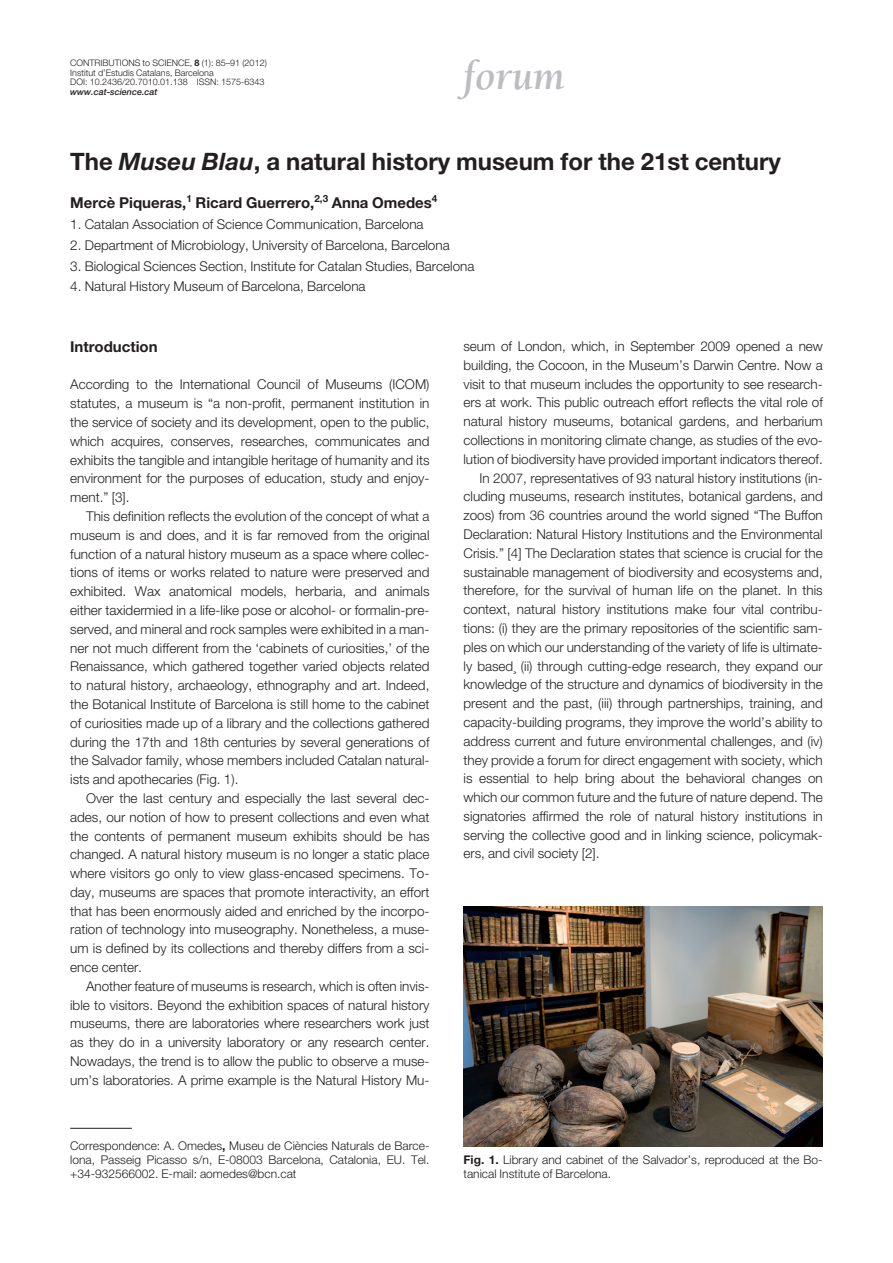
<style>
.page{position:relative;width:893px;height:1263px;background:#fff}
.page>*{position:absolute;margin:0;border:0;box-sizing:border-box;transform-origin:0 0}
.t1{font:italic 700 42px "Berkeley Std";letter-spacing:-.01em;color:#bcbdc0}
.t2{font:700 24px "Helvetica Neue LT Pro";color:#231f20}
.t3{font:700 15px "Helvetica Neue LT Pro";color:#231f20}
.t4{font:300 13.5px/18.8px "Helvetica Neue LT Pro";color:#231f20;text-align:justify}
.t5{font:300 12px/14px "Helvetica Neue LT Pro";color:#231f20;text-align:justify}
.t6{font:300 9px/9.6px "Helvetica Neue LT Pro";color:#231f20}
.t7{font:italic 500 9px "Helvetica Neue LT Pro";color:#231f20}
.s1{font-weight:700}
.s2{font-style:italic}
</style>
<div class="page">
<hr style="left:70px;top:1128px;width:62px;height:1px;background:#231f20">
<img style="left:464px;top:907px;width:359px;height:239px">
<p class="t6" style="left:70px;top:58px;width:198px">CONTRIBUTIONS to SCIENCE, <span class="s1">8</span> (1): 85–91 (2012)<br>Institut d’Estudis Catalans, Barcelona<br>DOI: 10.2436/20.7010.01.138 ISSN: 1575-6343</p>
<p class="t7" style="left:70px;top:86px;width:89px">www.cat-science.cat</p>
<h1 class="t1" style="left:463px;top:54px;width:103px">forum</h1>
<h2 class="t2" style="left:70px;top:147px;width:712px">The <span class="s2">Museu Blau</span>, a natural history museum for the 21st century</h2>
<p class="t3" style="left:70px;top:194px;width:369px">Mercè Piqueras,<sup>1</sup> Ricard Guerrero,<sup>2,3</sup> Anna Omedes<sup>4</sup></p>
<p class="t4" style="left:70px;top:215px;width:355px">1. Catalan Association of Science Communication, Barcelona</p>
<p class="t4" style="left:70px;top:235px;width:381px">2. Department of Microbiology, University of Barcelona, Barcelona</p>
<p class="t4" style="left:70px;top:256px;width:406px">3. Biological Sciences Section, Institute for Catalan Studies, Barcelona</p>
<p class="t4" style="left:70px;top:277px;width:297px">4. Natural History Museum of Barcelona, Barcelona</p>
<p class="t3" style="left:70px;top:337px;width:89px">Introduction</p>
<p class="t4" style="left:70px;top:375px;width:361px">According to the International Council of Museums (ICOM) statutes, a museum is “a non-profit, permanent institution in the service of society and its development, open to the public, which acquires, conserves, researches, communicates and exhibits the tangible and intangible heritage of humanity and its environment for the purposes of education, study and enjoy&shy;ment.” [3].</p>
<p class="t4" style="left:70px;top:507px;width:361px;text-indent:16px">This definition reflects the evolution of the concept of what a museum is and does, and it is far removed from the original function of a natural history museum as a space where collec&shy;tions of items or works related to nature were preserved and exhibited. Wax anatomical models, herbaria, and animals either taxidermied in a life-like pose or alcohol- or formalin-pre&shy;served, and mineral and rock samples were exhibited in a man&shy;ner not much different from the ‘cabinets of curiosities,’ of the Renaissance, which gathered together varied objects related to natural history, archaeology, ethnography and art. Indeed, the Botanical Institute of Barcelona is still home to the cabinet of curiosities made up of a library and the collections gathered during the 17th and 18th centuries by several generations of the Salvador family, whose members included Catalan natural&shy;ists and apothecaries (Fig. 1).</p>
<p class="t4" style="left:70px;top:788px;width:361px;text-indent:16px">Over the last century and especially the last several dec&shy;ades, our notion of how to present collections and even what the contents of permanent museum exhibits should be has changed. A natural history museum is no longer a static place where visitors go only to view glass-encased specimens. To&shy;day, museums are spaces that promote interactivity, an effort that has been enormously aided and enriched by the incorpo&shy;ration of technology into museography. Nonetheless, a muse&shy;um is defined by its collections and thereby differs from a sci&shy;ence center.</p>
<p class="t4" style="left:70px;top:976px;width:361px;text-indent:16px">Another feature of museums is research, which is often invis&shy;ible to visitors. Beyond the exhibition spaces of natural history museums, there are laboratories where researchers work just as they do in a university laboratory or any research center.<br>Nowadays, the trend is to allow the public to observe a muse&shy;um’s laboratories. A prime example is the Natural History Mu-</p>
<p class="t5" style="left:70px;top:1138px;width:361px">Correspondence: A. Omedes<span class="s1">,</span> Museu de Ciències Naturals de Barce&shy;lona, Passeig Picasso s/n, E-08003 Barcelona, Catalonia, EU. Tel. +34-932566002. E-mail: aomedes@bcn.cat</p>
<p class="t4" style="left:464px;top:337px;width:361px">seum of London, which, in September 2009 opened a new</p>
<p class="t4" style="left:464px;top:355px;width:361px">building, the Cocoon, in the Museum’s Darwin Centre. Now a</p>
<p class="t4" style="left:464px;top:374px;width:361px">visit to that museum includes the opportunity to see research-</p>
<p class="t4" style="left:464px;top:393px;width:361px">ers at work. This public outreach effort reflects the vital role of</p>
<p class="t4" style="left:464px;top:412px;width:361px">natural history museums, botanical gardens, and herbarium</p>
<p class="t4" style="left:464px;top:431px;width:361px">collections in monitoring climate change, as studies of the evo-</p>
<p class="t4" style="left:464px;top:449px;width:361px">lution of biodiversity have provided important indicators thereof.</p>
<p class="t4" style="left:479px;top:468px;width:345px">In 2007, representatives of 93 natural history institutions (in-</p>
<p class="t4" style="left:464px;top:487px;width:361px">cluding museums, research institutes, botanical gardens, and</p>
<p class="t4" style="left:464px;top:506px;width:361px">zoos) from 36 countries around the world signed “The Buffon</p>
<p class="t4" style="left:464px;top:525px;width:361px">Declaration: Natural History Institutions and the Environmental</p>
<p class="t4" style="left:464px;top:543px;width:361px">Crisis.” [4] The Declaration states that science is crucial for the</p>
<p class="t4" style="left:464px;top:562px;width:361px">sustainable management of biodiversity and ecosystems and,</p>
<p class="t4" style="left:464px;top:581px;width:361px">therefore, for the survival of human life on the planet. In this</p>
<p class="t4" style="left:464px;top:600px;width:361px">context, natural history institutions make four vital contribu-</p>
<p class="t4" style="left:464px;top:618px;width:361px">tions: (i) they are the primary repositories of the scientific sam-</p>
<p class="t4" style="left:464px;top:637px;width:361px">ples on which our understanding of the variety of life is ultimate-</p>
<p class="t4" style="left:464px;top:656px;width:361px">ly based¸ (ii) through cutting-edge research, they expand our</p>
<p class="t4" style="left:464px;top:675px;width:361px">knowledge of the structure and dynamics of biodiversity in the</p>
<p class="t4" style="left:464px;top:694px;width:361px">present and the past, (iii) through partnerships, training, and</p>
<p class="t4" style="left:464px;top:712px;width:361px">capacity-building programs, they improve the world’s ability to</p>
<p class="t4" style="left:464px;top:731px;width:361px">address current and future environmental challenges, and (iv)</p>
<p class="t4" style="left:464px;top:750px;width:361px">they provide a forum for direct engagement with society, which</p>
<p class="t4" style="left:464px;top:769px;width:361px">is essential to help bring about the behavioral changes on</p>
<p class="t4" style="left:464px;top:788px;width:361px">which our common future and the future of nature depend. The</p>
<p class="t4" style="left:464px;top:806px;width:361px">signatories affirmed the role of natural history institutions in</p>
<p class="t4" style="left:464px;top:825px;width:361px">serving the collective good and in linking science, policymak-</p>
<p class="t4" style="left:464px;top:844px;width:138px">ers, and civil society [2].</p>
<p class="t5" style="left:464px;top:1152px;width:361px"><span class="s1">Fig. 1.</span> Library and cabinet of the Salvador’s, reproduced at the Bo&shy;tanical Institute of Barcelona.</p>
</div>
